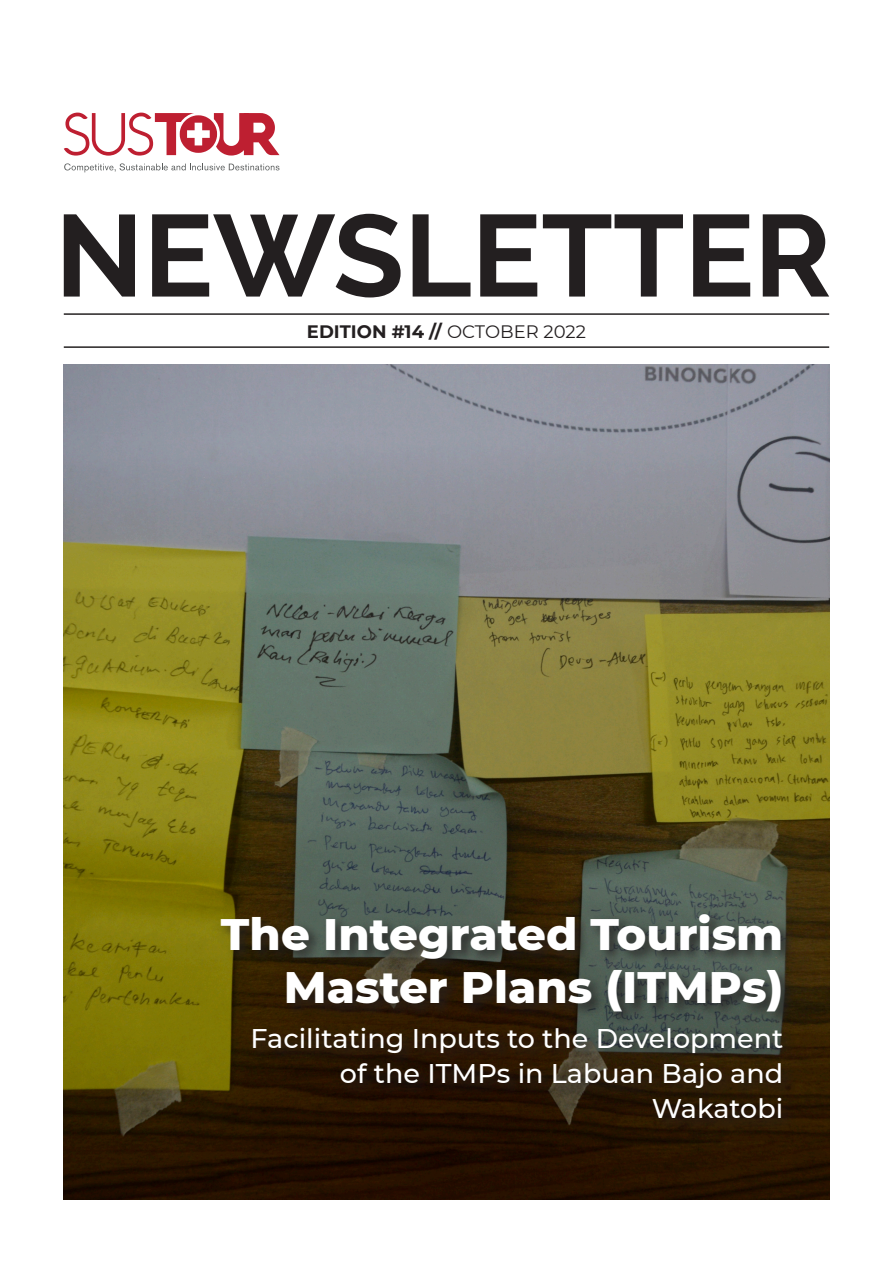
<style>
.page{position:relative;width:893px;height:1263px;background:#fff}
.page>*{position:absolute;margin:0;border:0;box-sizing:border-box;transform-origin:0 0}
.t1{font:800 45px/53.4px "Montserrat";color:#fff;text-align:right}
.t2{font:500 27px/35.4px "Montserrat";color:#fff;text-align:right}
.t3{font:700 18px "Montserrat";color:#231f20}
.s1{font-weight:400}
</style>
<div class="page">
<img style="left:64px;top:365px;width:765px;height:834px">
<hr style="left:64px;top:313px;width:765px;height:2px;background:#231f20">
<hr style="left:64px;top:346px;width:765px;height:2px;background:#231f20">
<svg style="left:64px;top:214px;width:765px;height:83px"></svg>
<svg style="left:64px;top:163px;width:215px;height:9px"></svg>
<svg style="left:64px;top:113px;width:215px;height:43px"></svg>
<div style="left:218px;top:911px;width:579px;height:222px;background:#231f20;opacity:.75"></div>
<p class="t3" style="left:307px;top:319px;width:281px">EDITION #14 // <span class="s1">OCTOBER 2022</span></p>
<p class="t1" style="left:221px;top:905px;width:564px">The Integrated Tourism<br>Master Plans (ITMPs)</p>
<p class="t2" style="left:250px;top:1019px;width:534px">Facilitating Inputs to the Development</p>
<p class="t2" style="left:340px;top:1055px;width:445px">of the ITMPs in Labuan Bajo and<br>Wakatobi</p>
</div>
